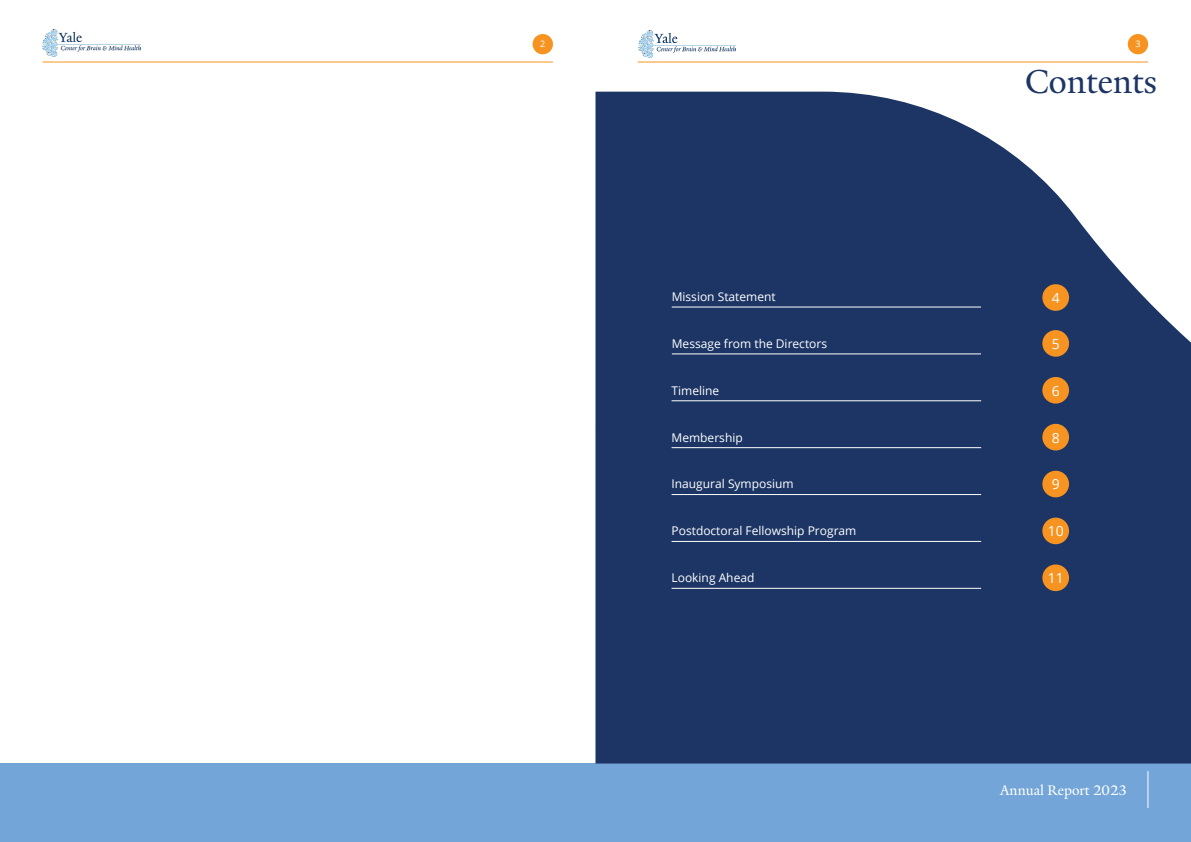
<style>
.page{position:relative;width:1191px;height:842px;background:#fff}
.page>*{position:absolute;margin:0;border:0;box-sizing:border-box;transform-origin:0 0}
.Heading_1{font:36px "Yale New";color:#1e3564}
.t1{font:15px "Yale New";color:#fff}
.Body___9pt_Align_Center{font:14px "Open Sans";color:#fff}
.Body___9pt_Left_Justify{font:12px "Open Sans";color:#fff}
.t2{font:9px "Open Sans";color:#fff}
</style>
<div class="page">
<div style="left:1127px;top:34px;width:21px;height:20px;background:#f79421;border-radius:50%"></div>
<div style="left:532px;top:34px;width:21px;height:20px;background:#f79421;border-radius:50%"></div>
<hr style="left:43px;top:62px;width:510px;height:1px;background:#f79421">
<hr style="left:638px;top:62px;width:510px;height:1px;background:#f79421">
<div style="left:0;top:763px;width:595px;height:79px;background:#73a5d8"></div>
<div style="left:595px;top:763px;width:596px;height:79px;background:#73a5d8"></div>
<hr style="left:1147px;top:771px;width:1px;height:37px;background:#fff">
<svg style="left:595px;top:92px;width:596px;height:671px;background:#2e4570"></svg>
<img style="left:43px;top:29px;width:97px;height:28px">
<img style="left:638px;top:30px;width:98px;height:28px">
<div style="left:1042px;top:284px;width:27px;height:27px;background:#f79421;border-radius:50%"></div>
<div style="left:1042px;top:564px;width:27px;height:27px;background:#f79421;border-radius:50%"></div>
<div style="left:1042px;top:330px;width:27px;height:27px;background:#f79421;border-radius:50%"></div>
<div style="left:1042px;top:377px;width:27px;height:27px;background:#f79421;border-radius:50%"></div>
<div style="left:1042px;top:424px;width:27px;height:26px;background:#f79421;border-radius:50%"></div>
<div style="left:1042px;top:471px;width:27px;height:26px;background:#f79421;border-radius:50%"></div>
<div style="left:1042px;top:518px;width:27px;height:26px;background:#f79421;border-radius:50%"></div>
<hr style="left:671px;top:306px;width:310px;height:1px;background:#fff">
<hr style="left:671px;top:494px;width:310px;height:1px;background:#fff">
<hr style="left:671px;top:400px;width:310px;height:1px;background:#fff">
<hr style="left:672px;top:353px;width:309px;height:1px;background:#fff">
<hr style="left:671px;top:541px;width:310px;height:1px;background:#fff">
<hr style="left:671px;top:447px;width:310px;height:1px;background:#fff">
<hr style="left:671px;top:588px;width:310px;height:1px;background:#fff">
<p class="t2" style="left:540px;top:37px;width:7px">2</p>
<p class="t2" style="left:1135px;top:37px;width:7px">3</p>
<h1 class="Heading_1" style="left:1025px;top:60px;width:134px">Contents</h1>
<h2 class="Body___9pt_Left_Justify" style="left:671px;top:288px;width:106px">Mission Statement</h2>
<p class="Body___9pt_Align_Center" style="left:1051px;top:288px;width:10px">4</p>
<h2 class="Body___9pt_Left_Justify" style="left:672px;top:335px;width:157px">Message from the Directors</h2>
<p class="Body___9pt_Align_Center" style="left:1051px;top:334px;width:10px">5</p>
<h2 class="Body___9pt_Left_Justify" style="left:671px;top:382px;width:49px">Timeline</h2>
<p class="Body___9pt_Align_Center" style="left:1051px;top:381px;width:10px">6</p>
<h2 class="Body___9pt_Left_Justify" style="left:671px;top:429px;width:73px">Membership</h2>
<p class="Body___9pt_Align_Center" style="left:1051px;top:428px;width:10px">8</p>
<h2 class="Body___9pt_Left_Justify" style="left:671px;top:476px;width:124px">Inaugural Symposium</h2>
<p class="Body___9pt_Align_Center" style="left:1051px;top:475px;width:10px">9</p>
<h2 class="Body___9pt_Left_Justify" style="left:671px;top:523px;width:186px">Postdoctoral Fellowship Program</h2>
<p class="Body___9pt_Align_Center" style="left:1047px;top:522px;width:18px">10</p>
<h2 class="Body___9pt_Left_Justify" style="left:671px;top:570px;width:84px">Looking Ahead</h2>
<p class="Body___9pt_Align_Center" style="left:1047px;top:568px;width:18px">11</p>
<p class="t1" style="left:1000px;top:781px;width:128px">Annual Report 2023</p>
</div>
